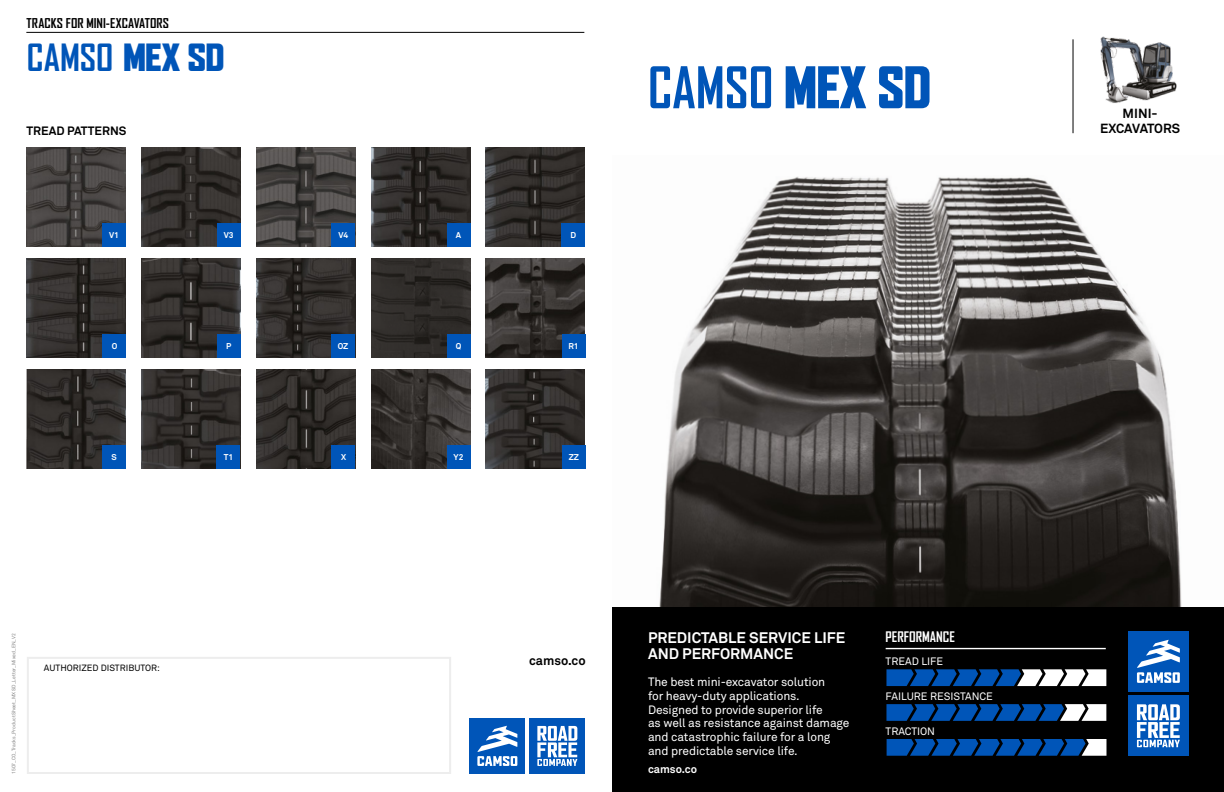
<style>
.page{position:relative;width:1224px;height:792px;background:#fff}
.page>*{position:absolute;margin:0;border:0;box-sizing:border-box;transform-origin:0 0}
.t1{font:700 55px "Agency FB";color:#0055b8;scale:.95 1}
.t2{font:700 36px "Agency FB";color:#0055b8}
.t3{font:700 15.1px/16.2px "Akkurat Office";color:#fff}
.t4{font:700 14px "Agency FB";color:#fff}
.t5{font:700 13.1px/14.1px "Akkurat Office";letter-spacing:-.01em;color:#000;text-align:center}
.t6{font:700 13px "Agency FB";letter-spacing:.005em;color:#000}
.t7{font:700 12.8px "Akkurat Office";color:#000}
.t8{font:12px/13.9px "Akkurat Office";letter-spacing:-.01em;color:#fff}
.t9{font:700 12px "Akkurat Office";color:#000}
.t10{font:700 11.1px "Akkurat Office";color:#fff}
.t11{font:10.6px "Akkurat Office";color:#fff}
.t12{font:9px "Akkurat Office";color:#000}
.t13{font:700 8.4px "Akkurat Office";color:#fff}
.t14{font:5px "Akkurat Office";color:#878787}
.s1{font-weight:900}
</style>
<div class="page">
<img style="left:612px;top:176px;width:612px;height:432px">
<div style="left:612px;top:608px;width:612px;height:184px;background:#000"></div>
<div style="left:1128px;top:631px;width:60px;height:60px;background:#0055b8"></div>
<svg style="left:1137px;top:640px;width:43px;height:43px"></svg>
<div style="left:1128px;top:696px;width:60px;height:60px;background:#0055b8"></div>
<svg style="left:1137px;top:704px;width:43px;height:43px"></svg>
<img style="left:1100px;top:36px;width:77px;height:67px">
<hr style="left:1073px;top:39px;width:1px;height:94px;background:#000">
<div style="left:27px;top:657px;width:424px;height:117px;border:2px solid #ededed"></div>
<div style="left:469px;top:718px;width:56px;height:56px;background:#0055b8"></div>
<svg style="left:477px;top:726px;width:40px;height:40px"></svg>
<div style="left:529px;top:718px;width:56px;height:56px;background:#0055b8"></div>
<svg style="left:537px;top:726px;width:40px;height:40px"></svg>
<hr style="left:26px;top:32px;width:558px;height:1px;background:#000">
<hr style="left:886px;top:648px;width:220px;height:1px;background:#fff">
<svg style="left:886px;top:669px;width:220px;height:17px;background:#5581b4"></svg>
<svg style="left:887px;top:739px;width:219px;height:17px;background:#1758a3"></svg>
<svg style="left:886px;top:704px;width:220px;height:17px;background:#2c65a9"></svg>
<img style="left:486px;top:147px;width:99px;height:99px">
<img style="left:486px;top:258px;width:99px;height:99px">
<img style="left:486px;top:369px;width:99px;height:99px">
<div style="left:562px;top:223px;width:23px;height:23px;background:#0055b8"></div>
<div style="left:562px;top:334px;width:23px;height:23px;background:#0055b8"></div>
<div style="left:562px;top:445px;width:23px;height:23px;background:#0055b8"></div>
<img style="left:27px;top:147px;width:99px;height:99px">
<img style="left:27px;top:258px;width:99px;height:99px">
<img style="left:27px;top:369px;width:99px;height:99px">
<img style="left:141px;top:147px;width:99px;height:99px">
<img style="left:141px;top:258px;width:99px;height:99px">
<img style="left:141px;top:369px;width:99px;height:99px">
<img style="left:256px;top:147px;width:99px;height:99px">
<img style="left:256px;top:258px;width:99px;height:99px">
<img style="left:256px;top:369px;width:99px;height:99px">
<img style="left:371px;top:147px;width:99px;height:99px">
<img style="left:371px;top:258px;width:99px;height:99px">
<img style="left:371px;top:369px;width:99px;height:99px">
<div style="left:102px;top:223px;width:24px;height:23px;background:#0055b8"></div>
<div style="left:332px;top:223px;width:23px;height:23px;background:#0055b8"></div>
<div style="left:217px;top:223px;width:23px;height:23px;background:#0055b8"></div>
<div style="left:447px;top:223px;width:23px;height:23px;background:#0055b8"></div>
<div style="left:331px;top:334px;width:24px;height:23px;background:#0055b8"></div>
<div style="left:103px;top:334px;width:23px;height:23px;background:#0055b8"></div>
<div style="left:217px;top:334px;width:23px;height:23px;background:#0055b8"></div>
<div style="left:447px;top:334px;width:23px;height:23px;background:#0055b8"></div>
<div style="left:217px;top:445px;width:23px;height:23px;background:#0055b8"></div>
<div style="left:332px;top:445px;width:23px;height:23px;background:#0055b8"></div>
<div style="left:447px;top:445px;width:23px;height:23px;background:#0055b8"></div>
<div style="left:102px;top:445px;width:24px;height:23px;background:#0055b8"></div>
<p class="t6" style="left:26px;top:16px;width:144px">TRACKS FOR MINI-EXCAVATORS</p>
<h2 class="t2" style="left:27px;top:36px;width:199px">CAMSO <span class="s1">MEX SD</span></h2>
<p class="t9" style="left:27px;top:123px;width:101px">TREAD PATTERNS</p>
<p class="t13" style="left:109px;top:230px;width:11px">V1</p>
<p class="t13" style="left:224px;top:230px;width:11px">V3</p>
<p class="t13" style="left:339px;top:230px;width:11px">V4</p>
<p class="t13" style="left:456px;top:230px;width:7px">A</p>
<p class="t13" style="left:112px;top:341px;width:7px">O</p>
<p class="t13" style="left:226px;top:341px;width:7px">P</p>
<p class="t13" style="left:338px;top:341px;width:12px">OZ</p>
<p class="t13" style="left:456px;top:341px;width:7px">Q</p>
<p class="t13" style="left:111px;top:452px;width:7px">S</p>
<p class="t13" style="left:224px;top:452px;width:11px">T1</p>
<p class="t13" style="left:341px;top:452px;width:7px">X</p>
<p class="t13" style="left:454px;top:452px;width:11px">Y2</p>
<p class="t13" style="left:570px;top:230px;width:7px">D</p>
<p class="t13" style="left:568px;top:341px;width:12px">R1</p>
<p class="t13" style="left:569px;top:452px;width:12px">ZZ</p>
<h1 class="t1" style="left:648px;top:55px;width:299px">CAMSO <span class="s1">MEX SD</span></h1>
<p class="t14" style="left:11px;top:774px;width:142px;rotate:-90deg">1507_CO_Tracks_ProductSheet_MX SD_Letter_Mixed_EN_V2</p>
<p class="t12" style="left:44px;top:662px;width:117px">AUTHORIZED DISTRIBUTOR:</p>
<p class="t7" style="left:529px;top:653px;width:58px">camso.co</p>
<p class="t3" style="left:648px;top:630px;width:199px">PREDICTABLE SERVICE LIFE<br>AND PERFORMANCE</p>
<p class="t8" style="left:648px;top:675px;width:203px">The best mini-excavator solution<br>for heavy-duty applications.<br>Designed to provide superior life<br>as well as resistance against damage and catastrophic failure for a long and predictable service life.</p>
<p class="t10" style="left:648px;top:763px;width:51px">camso.co</p>
<p class="t4" style="left:886px;top:629px;width:71px">PERFORMANCE</p>
<p class="t11" style="left:886px;top:655px;width:59px">TREAD LIFE</p>
<p class="t11" style="left:886px;top:690px;width:109px">FAILURE RESISTANCE</p>
<p class="t11" style="left:886px;top:725px;width:51px">TRACTION</p>
<p class="t5" style="left:1100px;top:107px;width:81px">MINI-<br>EXCAVATORS</p>
</div>
